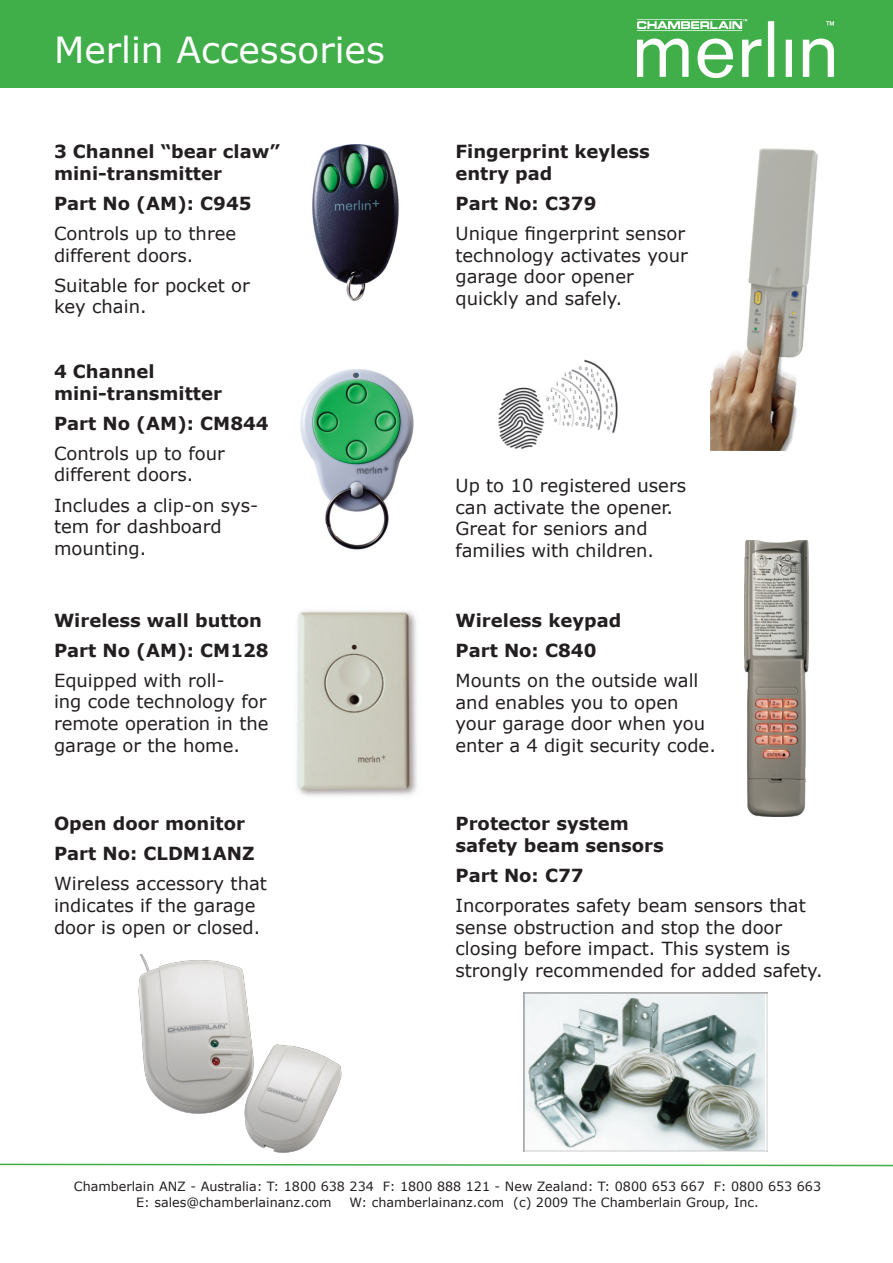
<style>
.page{position:relative;width:893px;height:1263px;background:#fff}
.page>*{position:absolute;margin:0;border:0;box-sizing:border-box;transform-origin:0 0}
.t1{font:36px "Verdana";color:#fff}
.t2{font:18px/21.6px "Verdana";color:#231f20}
.t3{font:700 18px/21.6px "Verdana";color:#231f20}
.t4{font:12.75px/15.3px "Verdana";color:#231f20}
</style>
<div class="page">
<div style="left:0;top:0;width:893px;height:87px;background:#40ae49"></div>
<img style="left:312px;top:145px;width:87px;height:156px">
<img style="left:300px;top:369px;width:114px;height:181px">
<img style="left:744px;top:540px;width:65px;height:276px">
<img style="left:523px;top:993px;width:244px;height:159px">
<img style="left:498px;top:359px;width:120px;height:91px">
<img style="left:710px;top:148px;width:108px;height:303px">
<img style="left:297px;top:611px;width:120px;height:185px">
<img style="left:138px;top:954px;width:204px;height:199px">
<svg style="left:0;top:1163px;width:893px;height:4px"></svg>
<img style="left:638px;top:19px;width:195px;height:58px">
<h1 class="t1" style="left:54px;top:27px;width:332px">Merlin Accessories</h1>
<p class="t3" style="left:54px;top:140px;width:227px">3 Channel “bear claw” mini-transmitter</p>
<p class="t3" style="left:54px;top:192px;width:199px">Part No (AM): C945</p>
<p class="t2" style="left:54px;top:222px;width:184px">Controls up to three different doors.</p>
<p class="t2" style="left:54px;top:274px;width:197px">Suitable for pocket or key chain.</p>
<p class="t3" style="left:54px;top:360px;width:169px">4 Channel mini-transmitter</p>
<p class="t3" style="left:54px;top:412px;width:216px">Part No (AM): CM844</p>
<p class="t2" style="left:54px;top:442px;width:172px">Controls up to four different doors.</p>
<p class="t2" style="left:54px;top:494px;width:206px">Includes a clip-on sys&shy;tem for dashboard mounting.</p>
<p class="t3" style="left:54px;top:604px;width:216px;line-height:30.2px">Wireless wall button<br>Part No (AM): CM128</p>
<p class="t2" style="left:54px;top:669px;width:216px">Equipped with roll-<br>ing code technology for remote operation in the garage or the home.</p>
<p class="t3" style="left:54px;top:808px;width:202px;line-height:30.2px">Open door monitor<br>Part No: CLDM1ANZ</p>
<p class="t2" style="left:54px;top:872px;width:214px">Wireless accessory that indicates if the garage door is open or closed.</p>
<p class="t3" style="left:455px;top:140px;width:196px">Fingerprint keyless entry pad</p>
<p class="t3" style="left:455px;top:192px;width:142px">Part No: C379</p>
<p class="t2" style="left:455px;top:222px;width:234px">Unique fingerprint sensor technology activates your garage door opener quickly and safely.</p>
<p class="t2" style="left:455px;top:474px;width:232px">Up to 10 registered users can activate the opener.<br>Great for seniors and families with children.</p>
<p class="t3" style="left:455px;top:604px;width:167px;line-height:30.2px">Wireless keypad<br>Part No: C840</p>
<p class="t2" style="left:455px;top:669px;width:262px">Mounts on the outside wall and enables you to open your garage door when you enter a 4 digit security code.</p>
<p class="t3" style="left:455px;top:812px;width:210px">Protector system safety beam sensors</p>
<p class="t3" style="left:455px;top:864px;width:130px">Part No: C77</p>
<p class="t2" style="left:455px;top:894px;width:369px">Incorporates safety beam sensors that sense obstruction and stop the door closing before impact. This system is strongly recommended for added safety.</p>
<p class="t4" style="left:136px;top:1178px;width:686px;text-indent:-62px">Chamberlain ANZ - Australia: T: 1800 638 234 F: 1800 888 121 - New Zealand: T: 0800 653 667 F: 0800 653 663<br>E: sales@chamberlainanz.com</p>
<p class="t4" style="left:350px;top:1194px;width:411px">W: chamberlainanz.com (c) 2009 The Chamberlain Group, Inc.</p>
</div>
